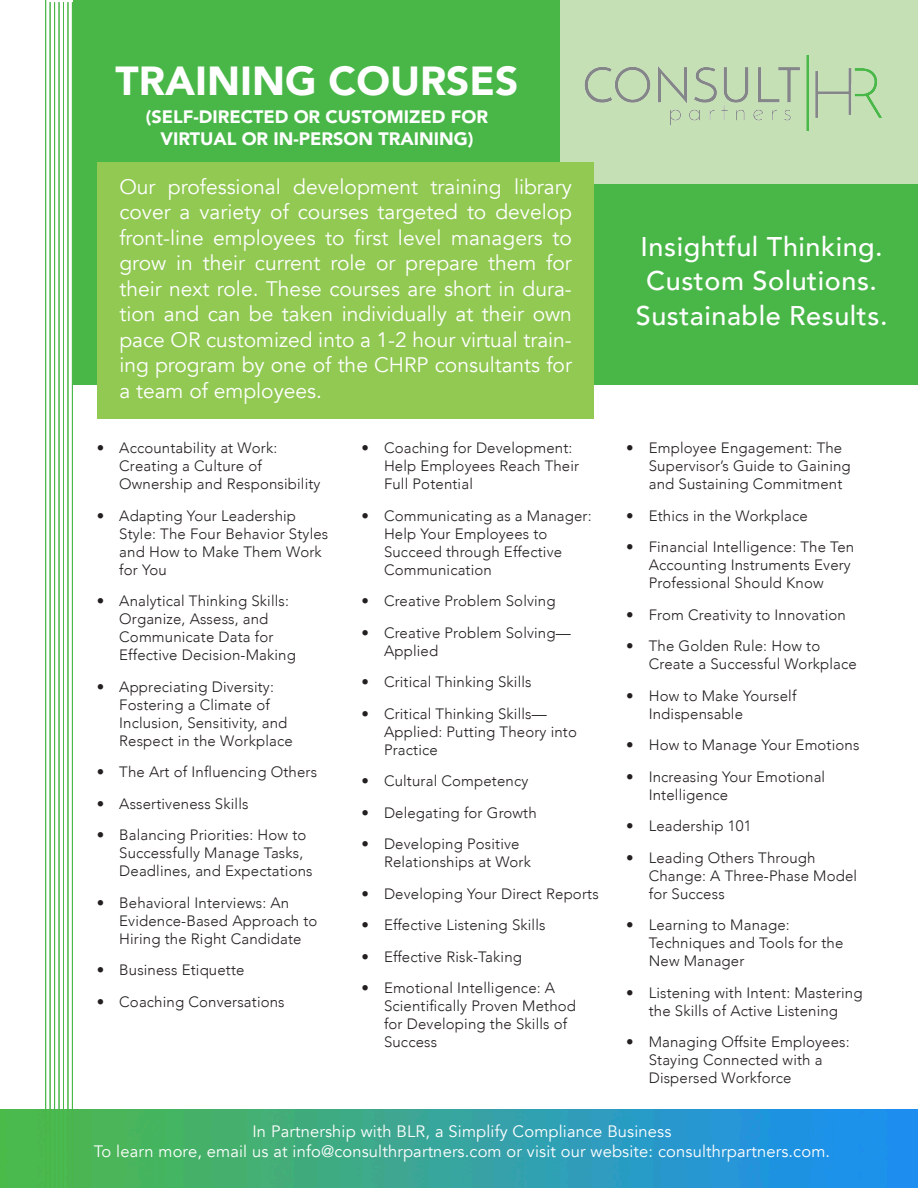
<style>
.page{position:relative;width:918px;height:1188px;background:#fff}
.page>*{position:absolute;margin:0;border:0;box-sizing:border-box;transform-origin:0 0}
.t1{font:900 40.5px "Avenir";color:#fff}
.t2{font:500 27px/34.5px "Avenir";letter-spacing:.02em;color:#fff;text-align:center}
.t3{font:21px/25.5px "Avenir";color:#fff;text-align:justify}
.t4{font:900 18px/21.6px "Avenir";color:#fff;text-align:center}
.t5{font:16.5px "Avenir";letter-spacing:.01em;color:#fff}
.t6{font:300 15px/18px "Avenir";letter-spacing:.01em;color:#231f20}
</style>
<div class="page">
<img style="left:0;top:1109px;width:918px;height:79px">
<div style="left:73px;top:0;width:845px;height:384px;background:#49b748"></div>
<div style="left:561px;top:0;width:357px;height:184px;background:#c5e0b5"></div>
<div style="left:98px;top:162px;width:496px;height:257px;background:#91c953"></div>
<hr style="left:45px;top:0;width:1px;height:1188px;background:#49b748">
<hr style="left:50px;top:2px;width:1px;height:1186px;background:#49b748">
<hr style="left:54px;top:2px;width:1px;height:1186px;background:#49b748">
<hr style="left:59px;top:2px;width:1px;height:1186px;background:#49b748">
<hr style="left:63px;top:2px;width:1px;height:1186px;background:#49b748">
<hr style="left:72px;top:2px;width:1px;height:1186px;background:#49b748">
<hr style="left:68px;top:2px;width:1px;height:1186px;background:#49b748">
<img style="left:584px;top:55px;width:298px;height:76px">
<p class="t1" style="left:116px;top:46px;width:404px">TRAINING COURSES</p>
<p class="t4" style="left:146px;top:105px;width:344px">(SELF-DIRECTED OR CUSTOMIZED FOR<br>VIRTUAL OR IN-PERSON TRAINING)</p>
<p class="t3" style="left:119px;top:174px;width:454px">Our professional development training library cover a variety of courses targeted to develop front-line employees to first level managers to grow in their current role or prepare them for their next role. These courses are short in dura&shy;tion and can be taken individually at their own pace OR customized into a 1-2 hour virtual train&shy;ing program by one of the CHRP consultants for a team of employees.</p>
<p class="t6" style="left:119px;top:439px;width:203px;text-indent:-22px">• Accountability at Work:<br>Creating a Culture of<br>Ownership and Responsibility</p>
<p class="t6" style="left:119px;top:506px;width:211px;text-indent:-22px">• Adapting Your Leadership<br>Style: The Four Behavior Styles and How to Make Them Work for You</p>
<p class="t6" style="left:119px;top:592px;width:178px;text-indent:-23px">• Analytical Thinking Skills:<br>Organize, Assess, and<br>Communicate Data for<br>Effective Decision-Making</p>
<p class="t6" style="left:119px;top:677px;width:175px;text-indent:-23px">• Appreciating Diversity:<br>Fostering a Climate of<br>Inclusion, Sensitivity, and<br>Respect in the Workplace</p>
<p class="t6" style="left:97px;top:763px;width:222px">• The Art of Influencing Others</p>
<p class="t6" style="left:97px;top:794px;width:153px">• Assertiveness Skills</p>
<p class="t6" style="left:119px;top:826px;width:195px;text-indent:-22px">• Balancing Priorities: How to<br>Successfully Manage Tasks,<br>Deadlines, and Expectations</p>
<p class="t6" style="left:119px;top:893px;width:200px;text-indent:-23px">• Behavioral Interviews: An<br>Evidence-Based Approach to<br>Hiring the Right Candidate</p>
<p class="t6" style="left:97px;top:961px;width:149px">• Business Etiquette</p>
<p class="t6" style="left:97px;top:992px;width:189px">• Coaching Conversations</p>
<p class="t6" style="left:384px;top:439px;width:197px;text-indent:-22px">• Coaching for Development:<br>Help Employees Reach Their<br>Full Potential</p>
<p class="t6" style="left:384px;top:506px;width:209px;text-indent:-22px">• Communicating as a Manager:<br>Help Your Employees to<br>Succeed through Effective<br>Communication</p>
<p class="t6" style="left:362px;top:592px;width:196px">• Creative Problem Solving</p>
<p class="t6" style="left:384px;top:623px;width:188px;text-indent:-22px">• Creative Problem Solving—<br>Applied</p>
<p class="t6" style="left:362px;top:673px;width:172px">• Critical Thinking Skills</p>
<p class="t6" style="left:384px;top:704px;width:195px;text-indent:-22px">• Critical Thinking Skills—<br>Applied: Putting Theory into<br>Practice</p>
<p class="t6" style="left:362px;top:772px;width:168px">• Cultural Competency</p>
<p class="t6" style="left:362px;top:803px;width:177px">• Delegating for Growth</p>
<p class="t6" style="left:384px;top:835px;width:148px;text-indent:-22px">• Developing Positive<br>Relationships at Work</p>
<p class="t6" style="left:362px;top:884px;width:239px">• Developing Your Direct Reports</p>
<p class="t6" style="left:362px;top:916px;width:186px">• Effective Listening Skills</p>
<p class="t6" style="left:362px;top:947px;width:162px">• Effective Risk-Taking</p>
<p class="t6" style="left:384px;top:979px;width:194px;text-indent:-22px">• Emotional Intelligence: A<br>Scientifically Proven Method for Developing the Skills of<br>Success</p>
<p class="t2" style="left:636px;top:228px;width:253px">Insightful Thinking.<br>Custom Solutions.<br>Sustainable Results.</p>
<p class="t6" style="left:649px;top:439px;width:204px;text-indent:-22px">• Employee Engagement: The<br>Supervisor’s Guide to Gaining and Sustaining Commitment</p>
<p class="t6" style="left:626px;top:506px;width:183px">• Ethics in the Workplace</p>
<p class="t6" style="left:649px;top:538px;width:207px;text-indent:-22px">• Financial Intelligence: The Ten<br>Accounting Instruments Every<br>Professional Should Know</p>
<p class="t6" style="left:626px;top:605px;width:221px">• From Creativity to Innovation</p>
<p class="t6" style="left:649px;top:637px;width:210px;text-indent:-22px">• The Golden Rule: How to<br>Create a Successful Workplace</p>
<p class="t6" style="left:649px;top:686px;width:149px;text-indent:-22px">• How to Make Yourself<br>Indispensable</p>
<p class="t6" style="left:626px;top:736px;width:235px">• How to Manage Your Emotions</p>
<p class="t6" style="left:649px;top:767px;width:178px;text-indent:-22px">• Increasing Your Emotional<br>Intelligence</p>
<p class="t6" style="left:626px;top:817px;width:127px">• Leadership 101</p>
<p class="t6" style="left:649px;top:848px;width:210px;text-indent:-22px">• Leading Others Through<br>Change: A Three-Phase Model for Success</p>
<p class="t6" style="left:649px;top:916px;width:196px;text-indent:-22px">• Learning to Manage:<br>Techniques and Tools for the<br>New Manager</p>
<p class="t6" style="left:626px;top:983px;width:238px;text-align:center">• Listening with Intent: Mastering the Skills of Active Listening</p>
<p class="t6" style="left:649px;top:1033px;width:202px;text-indent:-22px">• Managing Offsite Employees:<br>Staying Connected with a<br>Dispersed Workforce</p>
<p class="t5" style="left:252px;top:1121px;width:421px">In Partnership with BLR, a Simplify Compliance Business</p>
<p class="t5" style="left:94px;top:1141px;width:738px">To learn more, email us at info@consulthrpartners.com or visit our website: consulthrpartners.com.</p>
</div>
